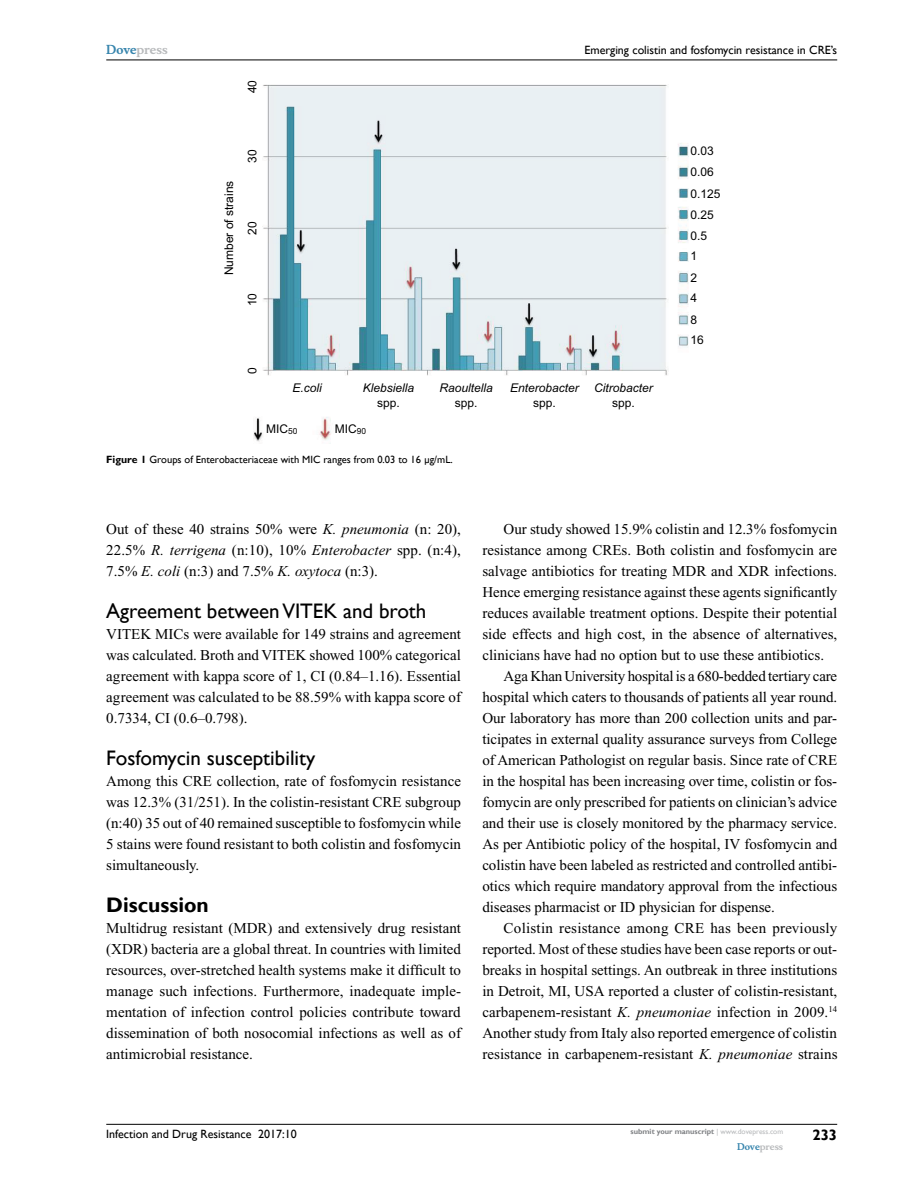
<style>
.page{position:relative;width:918px;height:1188px;background:#fff}
.page>*{position:absolute;margin:0;border:0;box-sizing:border-box;transform-origin:0 0}
.t1{font:21px "Gill Sans";color:#000}
.t2{font:700 21px "Gill Sans";color:#000}
.t3{font:15px/21px "Times New Roman";color:#000;text-align:justify}
.t4{font:700 15px "Gill Sans";color:#000}
.t5{font:12px "Gill Sans";color:#000}
.t6{font:12px/21.1px "Arial";color:#000}
.t7{font:italic 12px "Arial";color:#000}
.t8{font:700 12px "Musee";color:#b8babc}
.t9{font:10.5px "Gill Sans";color:#000}
.t10{font:700 9px "Musee";color:#b8babc}
.t11{font:700 7.5px "Gill Sans";color:#808285}
.s1{color:#3785ad}
.s2{font-weight:700}
.s3{font-style:italic}
.s4{font-weight:400;color:#b8babc}
</style>
<div class="page">
<hr style="left:106px;top:1124px;width:731px;height:1px;background:#000">
<hr style="left:106px;top:60px;width:731px;height:1px;background:#000">
<img style="left:254px;top:85px;width:434px;height:357px">
<p class="t8" style="left:106px;top:43px;width:63px"><span class="s1">Dove</span>press</p>
<p class="t6" style="left:242px;top:93px;width:15px;rotate:-90deg">40</p>
<p class="t5" style="left:584px;top:43px;width:254px">Emerging colistin and fosfomycin resistance in CRE’s</p>
<p class="t6" style="left:218px;top:275px;width:96px;rotate:-90deg">Number of strains</p>
<p class="t6" style="left:242px;top:163px;width:15px;rotate:-90deg">30</p>
<p class="t6" style="left:242px;top:235px;width:15px;rotate:-90deg">20</p>
<p class="t6" style="left:242px;top:306px;width:15px;rotate:-90deg">10</p>
<p class="t6" style="left:242px;top:374px;width:8px;rotate:-90deg">0</p>
<p class="t7" style="left:292px;top:380px;width:31px">E.coli</p>
<p class="t7" style="left:363px;top:380px;width:53px">Klebsiella</p>
<p class="t6" style="left:377px;top:392px;width:24px">spp.</p>
<p class="t6" style="left:266px;top:418px;width:33px">MIC<sub>50</sub></p>
<p class="t6" style="left:335px;top:418px;width:33px">MIC<sub>90</sub></p>
<p class="t7" style="left:439px;top:380px;width:55px">Raoultella</p>
<p class="t6" style="left:455px;top:392px;width:24px">spp.</p>
<p class="t9" style="left:106px;top:453px;width:348px"><span class="s2">Figure 1</span> Groups of Enterobacteriaceae with MIC ranges from 0.03 to 16 μg/mL.</p>
<p class="t7" style="left:510px;top:380px;width:70px">Enterobacter</p>
<p class="t6" style="left:533px;top:392px;width:24px">spp.</p>
<p class="t7" style="left:594px;top:380px;width:60px">Citrobacter</p>
<p class="t6" style="left:612px;top:392px;width:24px">spp.</p>
<p class="t6" style="left:691px;top:140px;width:32px">0.03<br>0.06<br>0.125<br>0.25<br>0.5<br>1<br>2<br>4<br>8</p>
<p class="t6" style="left:691px;top:329px;width:15px">16</p>
<p class="t3" style="left:106px;top:519px;width:356px">Out of these 40 strains 50% were <span class="s3">K. pneumonia</span> (n: 20), 22.5% <span class="s3">R. terrigena</span> (n:10), 10% <span class="s3">Enterobacter</span> spp. (n:4), 7.5% <span class="s3">E. coli</span> (n:3) and 7.5% <span class="s3">K. oxytoca</span> (n:3).</p>
<h1 class="t1" style="left:106px;top:599px;width:322px">Agreement between VITEK and broth</h1>
<p class="t3" style="left:106px;top:624px;width:356px">VITEK MICs were available for 149 strains and agreement was calculated. Broth and VITEK showed 100% categorical agreement with kappa score of 1, CI (0.84–1.16). Essential agreement was calculated to be 88.59% with kappa score of 0.7334, CI (0.6–0.798).</p>
<h1 class="t1" style="left:106px;top:746px;width:211px">Fosfomycin susceptibility</h1>
<p class="t3" style="left:106px;top:771px;width:356px">Among this CRE collection, rate of fosfomycin resistance was 12.3% (31/251). In the colistin-resistant CRE subgroup (n:40) 35 out of 40 remained susceptible to fosfomycin while 5 stains were found resistant to both colistin and fosfomycin simultaneously.</p>
<h1 class="t2" style="left:106px;top:892px;width:104px">Discussion</h1>
<p class="t3" style="left:106px;top:918px;width:357px">Multidrug resistant (MDR) and extensively drug resistant (XDR) bacteria are a global threat. In countries with limited resources, over-stretched health systems make it difficult to manage such infections. Furthermore, inadequate imple&shy;mentation of infection control policies contribute toward dissemination of both nosocomial infections as well as of antimicrobial resistance.</p>
<p class="t3" style="left:504px;top:519px;width:335px">Our study showed 15.9% colistin and 12.3% fosfomycin</p>
<p class="t3" style="left:482px;top:540px;width:356px">resistance among CREs. Both colistin and fosfomycin are</p>
<p class="t3" style="left:482px;top:561px;width:356px">salvage antibiotics for treating MDR and XDR infections.</p>
<p class="t3" style="left:482px;top:582px;width:356px">Hence emerging resistance against these agents significantly</p>
<p class="t3" style="left:482px;top:603px;width:356px">reduces available treatment options. Despite their potential</p>
<p class="t3" style="left:482px;top:624px;width:356px">side effects and high cost, in the absence of alternatives,</p>
<p class="t3" style="left:482px;top:645px;width:343px">clinicians have had no option but to use these antibiotics.</p>
<p class="t3" style="left:504px;top:666px;width:335px">Aga Khan University hospital is a 680-bedded tertiary care</p>
<p class="t3" style="left:482px;top:687px;width:356px">hospital which caters to thousands of patients all year round.</p>
<p class="t3" style="left:482px;top:708px;width:356px">Our laboratory has more than 200 collection units and par-</p>
<p class="t3" style="left:482px;top:729px;width:356px">ticipates in external quality assurance surveys from College</p>
<p class="t3" style="left:482px;top:750px;width:356px">of American Pathologist on regular basis. Since rate of CRE</p>
<p class="t3" style="left:482px;top:771px;width:356px">in the hospital has been increasing over time, colistin or fos-</p>
<p class="t3" style="left:482px;top:792px;width:356px">fomycin are only prescribed for patients on clinician’s advice</p>
<p class="t3" style="left:482px;top:813px;width:356px">and their use is closely monitored by the pharmacy service.</p>
<p class="t3" style="left:482px;top:834px;width:356px">As per Antibiotic policy of the hospital, IV fosfomycin and</p>
<p class="t3" style="left:482px;top:855px;width:356px">colistin have been labeled as restricted and controlled antibi-</p>
<p class="t3" style="left:482px;top:876px;width:356px">otics which require mandatory approval from the infectious</p>
<p class="t3" style="left:482px;top:897px;width:294px">diseases pharmacist or ID physician for dispense.</p>
<p class="t3" style="left:504px;top:918px;width:335px">Colistin resistance among CRE has been previously</p>
<p class="t3" style="left:482px;top:939px;width:356px">reported. Most of these studies have been case reports or out-</p>
<p class="t3" style="left:482px;top:960px;width:356px">breaks in hospital settings. An outbreak in three institutions</p>
<p class="t3" style="left:482px;top:981px;width:356px">in Detroit, MI, USA reported a cluster of colistin-resistant,</p>
<p class="t3" style="left:482px;top:1002px;width:356px">carbapenem-resistant <span class="s3">K. pneumoniae</span> infection in 2009.<sup>14</sup></p>
<p class="t3" style="left:482px;top:1023px;width:356px">Another study from Italy also reported emergence of colistin</p>
<p class="t3" style="left:482px;top:1044px;width:357px">resistance in carbapenem-resistant <span class="s3">K. pneumoniae</span> strains</p>
<p class="t5" style="left:106px;top:1127px;width:192px">Infection and Drug Resistance 2017:10</p>
<p class="t11" style="left:631px;top:1127px;width:154px">submit your manuscript <span class="s4">| www.dovepress.com</span></p>
<p class="t10" style="left:737px;top:1141px;width:48px"><span class="s1">Dove</span>press</p>
<p class="t4" style="left:812px;top:1126px;width:26px">233</p>
</div>
